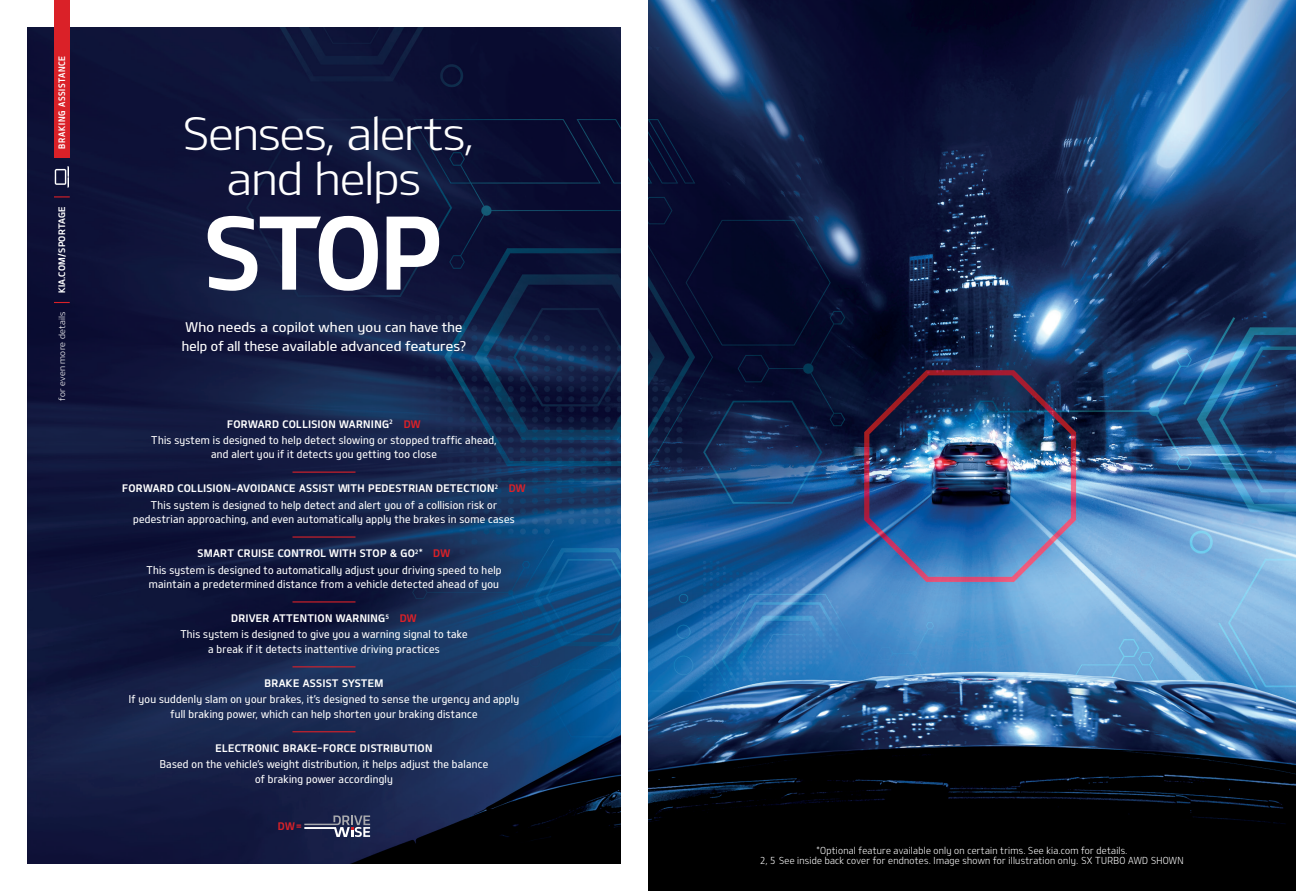
<style>
.page{position:relative;width:1296px;height:891px;background:#fff}
.page>*{position:absolute;margin:0;border:0;box-sizing:border-box;transform-origin:0 0}
.Head_Major{font:100.5px "Design KOTFB";color:#fff}
.Head_Minor{font:45px/45px "Design KOTFL";letter-spacing:-.02em;color:#fff;text-align:center}
.Main_Body{font:13.5px/19.5px "Design KOTFM";letter-spacing:.01em;color:#fff}
.Caption_Body{font:10.8px/14.7px "Design KOTFM";letter-spacing:.03em;color:#fff;text-align:center;scale:.9 1}
.Caption_Header{font:10.5px "Design KOTFB";letter-spacing:.025em;color:#fff}
.Caption_Header-2{font:10.5px "Design KOTFB";color:#da2128}
.Disclaimers{font:9.75px/10.5px "Design KOTFL";letter-spacing:.03em;color:#fff;text-align:center;scale:.9 1}
.Spread_Topic_Bar{font:9px "Design KOTFB";letter-spacing:.075em;color:#fff;scale:.9 1}
.Spread_Topic_To_See{font:9px "Design KOTFB";letter-spacing:.03em;color:#fff}
.Spread_Topic_To_See-2{font:8.7px "Design KOTFL";letter-spacing:.025em;color:#fff}
.s1{color:#da2128}
.s2{font-family:"Design KOTFM"}
</style>
<div class="page">
<img style="left:648px;top:0;width:648px;height:891px">
<img style="left:27px;top:27px;width:594px;height:837px">
<svg style="left:54px;top:302px;width:16px;height:1px"></svg>
<svg style="left:54px;top:196px;width:16px;height:1px"></svg>
<svg style="left:55px;top:166px;width:14px;height:22px"></svg>
<div style="left:54px;top:0;width:16px;height:158px;background:#da2128"></div>
<svg style="left:304px;top:815px;width:66px;height:22px"></svg>
<hr style="left:292px;top:472px;width:64px;height:1px;background:#da2128">
<hr style="left:292px;top:536px;width:64px;height:2px;background:#da2128">
<hr style="left:292px;top:601px;width:64px;height:2px;background:#da2128">
<hr style="left:292px;top:666px;width:64px;height:1px;background:#da2128">
<hr style="left:292px;top:731px;width:64px;height:1px;background:#da2128">
<p class="Spread_Topic_Bar" style="left:56px;top:148px;width:105px;rotate:-90deg">BRAKING ASSISTANCE</p>
<p class="Spread_Topic_To_See" style="left:56px;top:293px;width:89px;rotate:-90deg">KIA.COM/SPORTAGE</p>
<p class="Spread_Topic_To_See-2" style="left:56px;top:401px;width:90px;rotate:-90deg">for even more details</p>
<p class="Head_Minor" style="left:183px;top:109px;width:293px">Senses, alerts, and helps</p>
<p class="Head_Major" style="left:204px;top:189px;width:242px">STOP</p>
<p class="Main_Body" style="left:182px;top:317px;width:286px">Who needs a copilot when you can have the help of all these available advanced features?</p>
<p class="Caption_Header" style="left:227px;top:417px;width:195px">FORWARD COLLISION WARNING<sup>2</sup> <span class="s1">DW</span></p>
<p class="Caption_Body" style="left:151px;top:432px;width:385px">This system is designed to help detect slowing or stopped traffic ahead, and alert you if it detects you getting too close</p>
<p class="Caption_Header" style="left:122px;top:482px;width:405px">FORWARD COLLISION-AVOIDANCE ASSIST WITH PEDESTRIAN DETECTION<sup>2</sup> <span class="s1">DW</span></p>
<p class="Caption_Body" style="left:133px;top:497px;width:425px">This system is designed to help detect and alert you of a collision risk or pedestrian approaching, and even automatically apply the brakes in some cases</p>
<p class="Caption_Header" style="left:198px;top:547px;width:254px">SMART CRUISE CONTROL WITH STOP &amp; GO<sup>2</sup><span class="s2">*</span> <span class="s1">DW</span></p>
<p class="Caption_Body" style="left:146px;top:562px;width:396px;text-align:left">This system is designed to automatically adjust your driving speed to help maintain a predetermined distance from a vehicle detected ahead of you</p>
<p class="Caption_Header" style="left:231px;top:612px;width:187px">DRIVER ATTENTION WARNING<sup>5</sup> <span class="s1">DW</span></p>
<p class="Caption_Body" style="left:180px;top:627px;width:321px">This system is designed to give you a warning signal to take a break if it detects inattentive driving practices</p>
<p class="Caption_Header" style="left:265px;top:677px;width:120px">BRAKE ASSIST SYSTEM</p>
<p class="Caption_Body" style="left:129px;top:692px;width:435px">If you suddenly slam on your brakes, it’s designed to sense the urgency and apply full braking power, which can help shorten your braking distance</p>
<p class="Caption_Header" style="left:215px;top:742px;width:219px">ELECTRONIC BRAKE-FORCE DISTRIBUTION</p>
<p class="Caption_Body" style="left:160px;top:757px;width:367px">Based on the vehicle’s weight distribution, it helps adjust the balance of braking power accordingly</p>
<p class="Caption_Header-2" style="left:278px;top:819px;width:25px">DW=</p>
<p class="Disclaimers" style="left:760px;top:844px;width:472px">*Optional feature available only on certain trims. See kia.com for details.<br>2, 5 See inside back cover for endnotes. Image shown for illustration only. SX TURBO AWD SHOWN</p>
</div>
